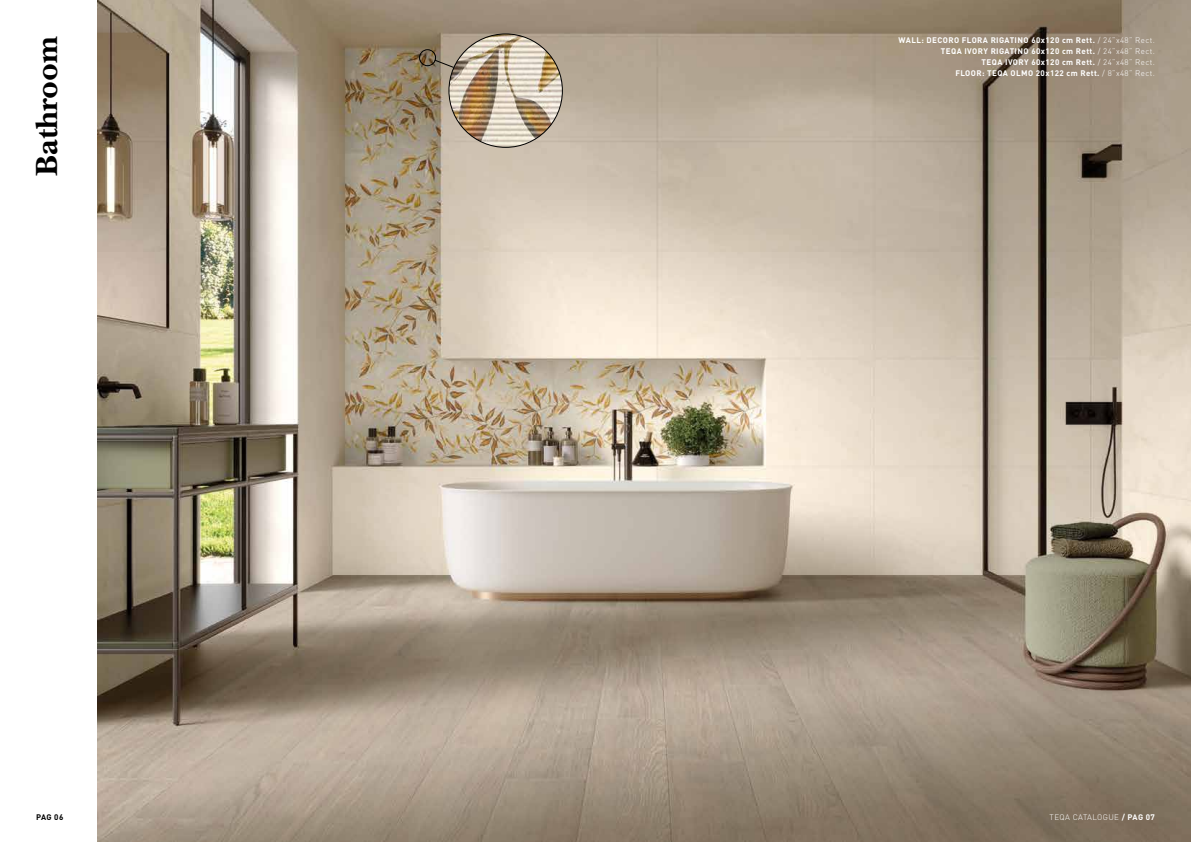
<style>
.page{position:relative;width:1191px;height:842px;background:#fff}
.page>*{position:absolute;margin:0;border:0;box-sizing:border-box;transform-origin:0 0}
.t1{font:700 32px "New Baskerville Std";color:#000}
.t2{font:700 8px/11px "DIN";letter-spacing:.05em;color:#fff;text-align:right}
.t3{font:300 8px "DIN";letter-spacing:.05em;color:#fff}
.t4{font:700 8px "DIN";color:#000}
.s1{font-weight:300}
.s2{font-weight:700}
</style>
<div class="page">
<img style="left:98px;top:0;width:1093px;height:842px">
<img style="left:449px;top:34px;width:113px;height:113px;border-radius:57px">
<div style="left:419px;top:49px;width:17px;height:17px;border:1px solid #000;border-radius:50%"></div>
<svg style="left:433px;top:59px;width:22px;height:10px"></svg>
<h1 class="t1" style="left:28px;top:176px;width:141px;rotate:-90deg">Bathroom</h1>
<p class="t2" style="left:898px;top:34px;width:258px">WALL: DECORO FLORA RIGATINO 60x120 cm Rett. <span class="s1">/ 24”x48” Rect.<br></span>TEQA IVORY RIGATINO 60x120 cm Rett. <span class="s1">/ 24”x48” Rect.<br></span>TEQA IVORY 60x120 cm Rett. <span class="s1">/ 24”x48” Rect.<br></span>FLOOR: TEQA OLMO 20x122 cm Rett. <span class="s1">/ 8”x48” Rect.</span></p>
<p class="t4" style="left:36px;top:812px;width:29px">PAG 06</p>
<p class="t3" style="left:1049px;top:812px;width:107px">TEQA CATALOGUE <span class="s2">/ PAG 07</span></p>
</div>
